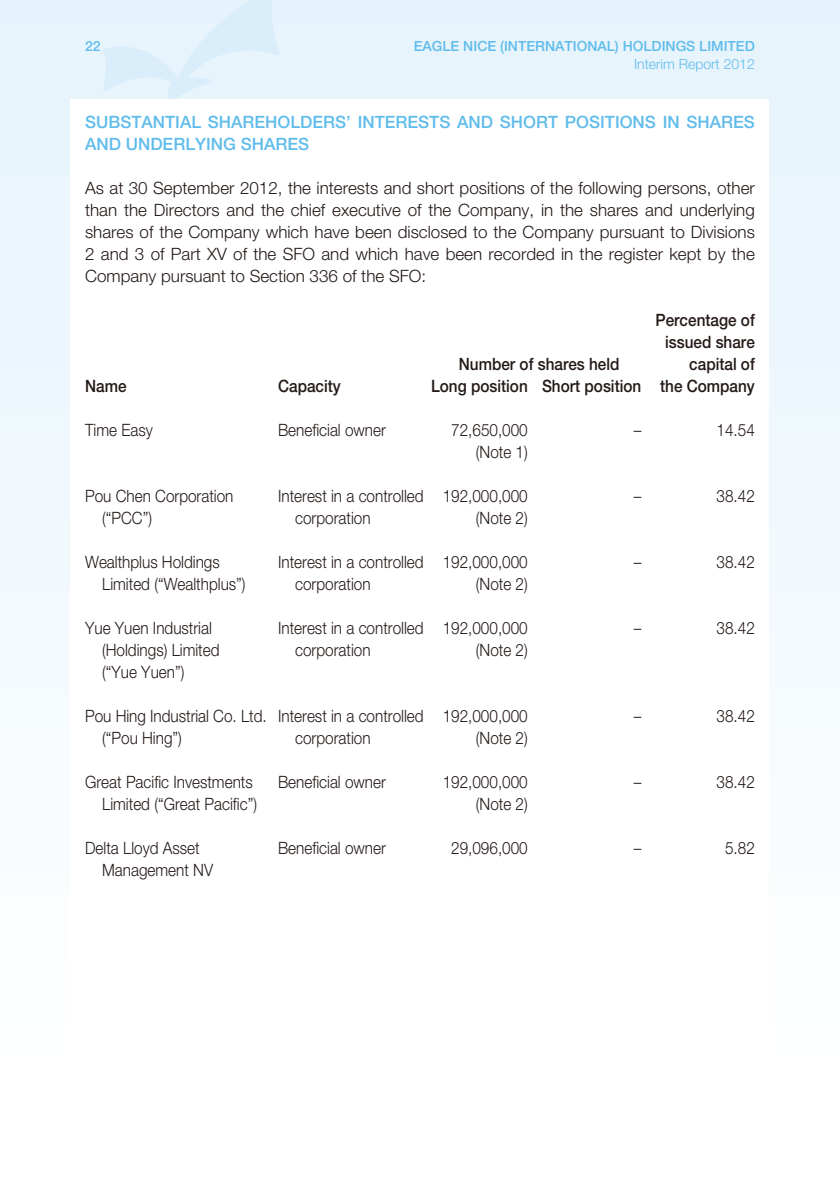
<style>
.page{position:relative;width:840px;height:1191px;background:#fff}
.page>*{position:absolute;margin:0;border:0;box-sizing:border-box;transform-origin:0 0}
.t1{font:300 17px/22px "Helvetica Neue LT Std";color:#231916;scale:.9 1}
.t2{font:300 17px/22px "Helvetica Neue LT Std";color:#231916;text-align:justify}
.t3{font:500 17px/22px "Helvetica Neue LT Std";color:#231916;text-align:right;scale:.9 1}
.t4{font:500 17px/22px "Helvetica Neue LT Std";color:#60bceb}
.t5{font:500 14px "Helvetica Neue LT Std";color:#60bceb}
.t6{font:300 14px "Helvetica Neue LT Std";color:#60bceb}
</style>
<div class="page">
<div style="left:0;top:0;width:839px;height:1191px;background:linear-gradient(to bottom,#e6f3fc,#fff)"></div>
<svg style="left:97px;top:0;width:183px;height:99px;background:#e2f1fb"></svg>
<div style="left:71px;top:99px;width:697px;height:1092px;background:#fff"></div>
<p class="t5" style="left:85px;top:41px;width:17px">22</p>
<p class="t5" style="left:413px;top:41px;width:342px">EAGLE NICE (INTERNATIONAL) HOLDINGS LIMITED</p>
<p class="t6" style="left:633px;top:59px;width:122px">Interim Report 2012</p>
<p class="t4" style="left:85px;top:113px;width:670px">SUBSTANTIAL SHAREHOLDERS’ INTERESTS AND SHORT POSITIONS IN SHARES<br>AND UNDERLYING SHARES</p>
<p class="t2" style="left:85px;top:179px;width:670px">As at 30 September 2012, the interests and short positions of the following persons, other than the Directors and the chief executive of the Company, in the shares and underlying shares of the Company which have been disclosed to the Company pursuant to Divisions 2 and 3 of Part XV of the SFO and which have been recorded in the register kept by the Company pursuant to Section 336 of the SFO:</p>
<p class="t3" style="left:655px;top:311px;width:112px">Percentage of issued share capital of<br>the Company</p>
<p class="t3" style="left:458px;top:355px;width:180px">Number of shares held</p>
<p class="t3" style="left:85px;top:377px;width:47px">Name</p>
<p class="t3" style="left:278px;top:377px;width:71px">Capacity</p>
<p class="t3" style="left:431px;top:377px;width:235px">Long position Short position</p>
<p class="t1" style="left:85px;top:421px;width:77px">Time Easy</p>
<p class="t1" style="left:278px;top:421px;width:121px">Beneficial owner</p>
<p class="t1" style="left:451px;top:421px;width:87px;text-align:right">72,650,000 (Note 1)</p>
<p class="t1" style="left:633px;top:421px;width:10px">–</p>
<p class="t1" style="left:716px;top:421px;width:44px">14.54</p>
<p class="t1" style="left:102px;top:487px;width:147px;text-indent:-17px">Pou Chen Corporation (“PCC”)</p>
<p class="t1" style="left:295px;top:487px;width:144px;text-indent:-17px">Interest in a controlled corporation</p>
<p class="t1" style="left:442px;top:487px;width:96px;text-align:right">192,000,000 (Note 2)</p>
<p class="t1" style="left:633px;top:487px;width:10px">–</p>
<p class="t1" style="left:716px;top:487px;width:44px">38.42</p>
<p class="t1" style="left:102px;top:553px;width:161px;text-indent:-17px">Wealthplus Holdings<br>Limited (“Wealthplus”)</p>
<p class="t1" style="left:295px;top:553px;width:144px;text-indent:-17px">Interest in a controlled corporation</p>
<p class="t1" style="left:442px;top:553px;width:96px;text-align:right">192,000,000 (Note 2)</p>
<p class="t1" style="left:633px;top:553px;width:10px">–</p>
<p class="t1" style="left:716px;top:553px;width:44px">38.42</p>
<p class="t1" style="left:102px;top:619px;width:132px;text-indent:-17px">Yue Yuen Industrial (Holdings) Limited (“Yue Yuen”)</p>
<p class="t1" style="left:295px;top:619px;width:144px;text-indent:-17px">Interest in a controlled corporation</p>
<p class="t1" style="left:442px;top:619px;width:96px;text-align:right">192,000,000 (Note 2)</p>
<p class="t1" style="left:633px;top:619px;width:10px">–</p>
<p class="t1" style="left:716px;top:619px;width:44px">38.42</p>
<p class="t1" style="left:102px;top:707px;width:184px;text-indent:-17px">Pou Hing Industrial Co. Ltd. (“Pou Hing”)</p>
<p class="t1" style="left:295px;top:707px;width:144px;text-indent:-17px">Interest in a controlled corporation</p>
<p class="t1" style="left:442px;top:707px;width:96px;text-align:right">192,000,000 (Note 2)</p>
<p class="t1" style="left:633px;top:707px;width:10px">–</p>
<p class="t1" style="left:716px;top:707px;width:44px">38.42</p>
<p class="t1" style="left:85px;top:773px;width:192px;text-align:right">Great Pacific Investments<br>Limited (“Great Pacific”)</p>
<p class="t1" style="left:278px;top:773px;width:121px">Beneficial owner</p>
<p class="t1" style="left:442px;top:773px;width:96px;text-align:right">192,000,000 (Note 2)</p>
<p class="t1" style="left:633px;top:773px;width:10px">–</p>
<p class="t1" style="left:716px;top:773px;width:44px">38.42</p>
<p class="t1" style="left:102px;top:839px;width:125px;text-indent:-17px">Delta Lloyd Asset<br>Management NV</p>
<p class="t1" style="left:278px;top:839px;width:121px">Beneficial owner</p>
<p class="t1" style="left:451px;top:839px;width:87px">29,096,000</p>
<p class="t1" style="left:633px;top:839px;width:10px">–</p>
<p class="t1" style="left:724px;top:839px;width:35px">5.82</p>
</div>
